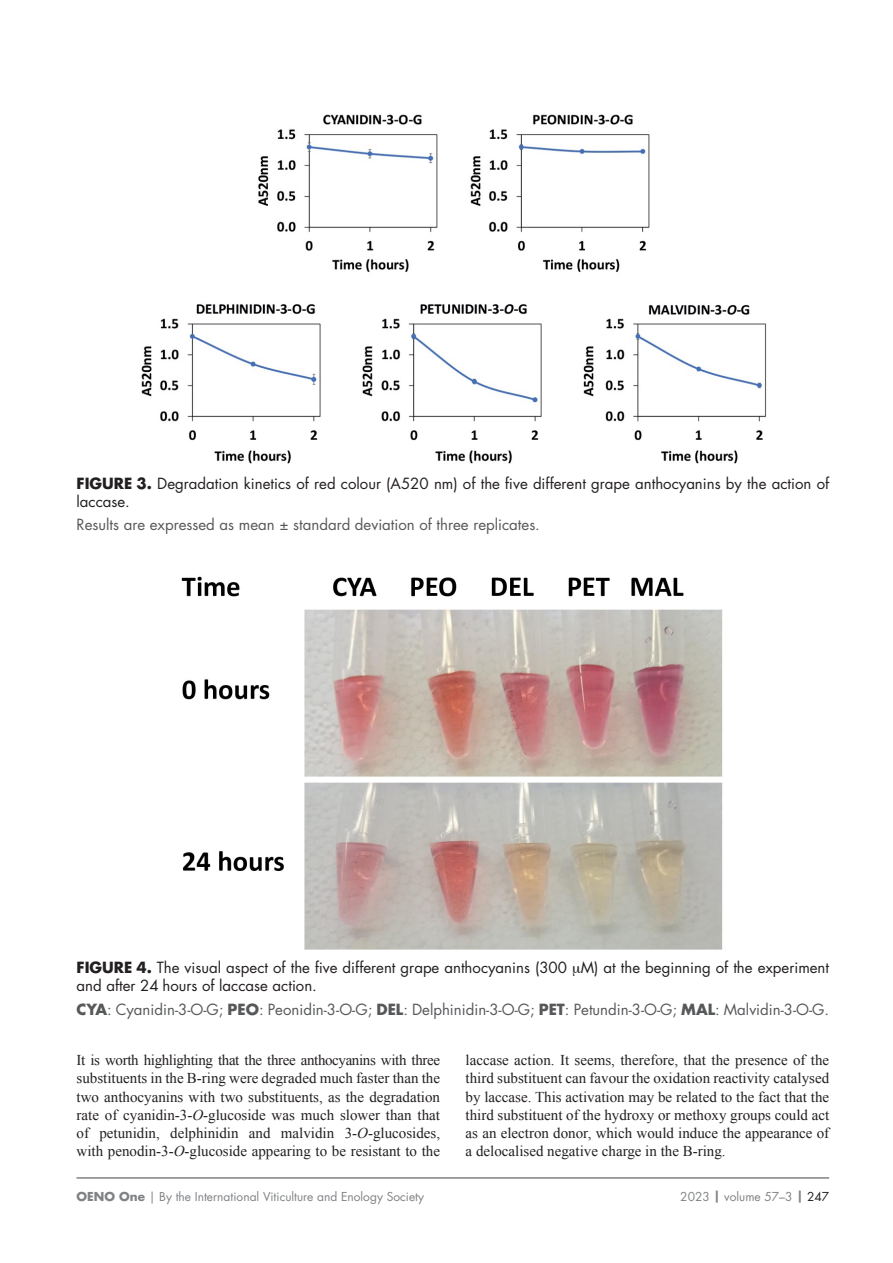
<style>
.page{position:relative;width:893px;height:1263px;background:#fff}
.page>*{position:absolute;margin:0;border:0;box-sizing:border-box;transform-origin:0 0}
.CORPS_texte_courant{font:15px/18.3px "Times New Roman";color:#231f20;text-align:justify}
.CORPS_FIGURE-Titre5{font:15px/18px "Futura Std";color:#231f20}
.CORPS_FIGURE_Titre7{font:15px "Futura Std";color:#57585a}
.t1{font:12px "Futura Std";color:#808285}
.s1{font-weight:700}
.s2{font-style:italic}
.s3{color:#231f20}
</style>
<div class="page">
<hr style="left:77px;top:1177px;width:752px;height:2px;background:#808285">
<img style="left:141px;top:114px;width:626px;height:350px">
<img style="left:181px;top:576px;width:542px;height:374px">
<p class="CORPS_FIGURE-Titre5" style="left:77px;top:474px;width:754px"><span class="s1">FIGURE 3.</span> Degradation kinetics of red colour (A520 nm) of the five different grape anthocyanins by the action of laccase.</p>
<p class="CORPS_FIGURE_Titre7" style="left:77px;top:515px;width:465px">Results are expressed as mean ± standard deviation of three replicates.</p>
<p class="CORPS_FIGURE-Titre5" style="left:77px;top:959px;width:754px"><span class="s1">FIGURE 4.</span> The visual aspect of the five different grape anthocyanins (300 M) at the beginning of the experiment and after 24 hours of laccase action.</p>
<p class="CORPS_FIGURE_Titre7" style="left:77px;top:1000px;width:754px"><span class="s1">CYA</span>: Cyanidin-3-O-G; <span class="s1">PEO</span>: Peonidin-3-O-G; <span class="s1">DEL</span>: Delphinidin-3-O-G; <span class="s1">PET</span>: Petundin-3-O-G; <span class="s1">MAL</span>: Malvidin-3-O-G.</p>
<p class="CORPS_texte_courant" style="left:77px;top:1050px;width:365px">It is worth highlighting that the three anthocyanins with three substituents in the B-ring were degraded much faster than the two anthocyanins with two substituents, as the degradation rate of cyanidin-3-<span class="s2">O</span>-glucoside was much slower than that of petunidin, delphinidin and malvidin 3-<span class="s2">O</span>-glucosides, with penodin-3-<span class="s2">O</span>-glucoside appearing to be resistant to the</p>
<p class="CORPS_texte_courant" style="left:466px;top:1050px;width:365px">laccase action. It seems, therefore, that the presence of the third substituent can favour the oxidation reactivity catalysed by laccase. This activation may be related to the fact that the third substituent of the hydroxy or methoxy groups could act as an electron donor, which would induce the appearance of a delocalised negative charge in the B-ring.</p>
<p class="t1" style="left:77px;top:1188px;width:349px"><span class="s1">OENO One</span> | By the International Viticulture and Enology Society</p>
<p class="t1" style="left:680px;top:1188px;width:150px">2023 <span class="s1">|</span> volume 57–3 <span class="s1">|</span> <span class="s3">247</span></p>
</div>
